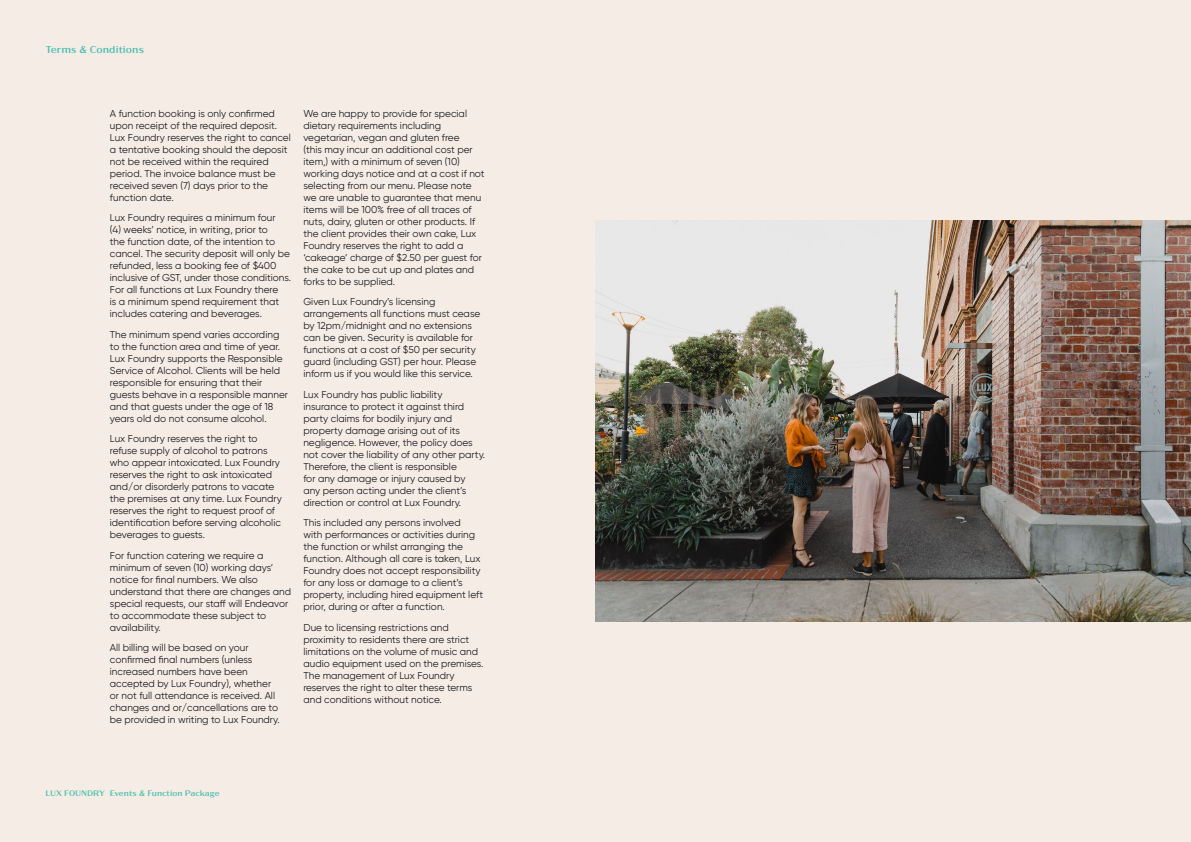
<style>
.page{position:relative;width:1191px;height:842px;background:#f4ece5}
.page>*{position:absolute;margin:0;border:0;box-sizing:border-box;transform-origin:0 0}
.t1{font:10px/12px "Gilroy";color:#211f21}
.t2{font:expanded 10px "Acme Gothic";color:#4cc0af}
.t3{font:expanded 8px "Acme Gothic";color:#4cc0af}
</style>
<div class="page">
<img style="left:595px;top:221px;width:596px;height:400px">
<p class="t2" style="left:45px;top:43px;width:100px">Terms &amp; Conditions</p>
<p class="t1" style="left:110px;top:107px;width:182px">A function booking is only confirmed upon receipt of the required deposit.<br>Lux Foundry reserves the right to cancel a tentative booking should the deposit not be received within the required period. The invoice balance must be received seven (7) days prior to the function date.</p>
<p class="t1" style="left:110px;top:212px;width:183px">Lux Foundry requires a minimum four<br>(4) weeks’ notice, in writing, prior to<br>the function date, of the intention to cancel. The security deposit will only be refunded, less a booking fee of $400 inclusive of GST, under those conditions.<br>For all functions at Lux Foundry there<br>is a minimum spend requirement that includes catering and beverages.</p>
<p class="t1" style="left:110px;top:328px;width:180px">The minimum spend varies according to the function area and time of year.<br>Lux Foundry supports the Responsible Service of Alcohol. Clients will be held responsible for ensuring that their guests behave in a responsible manner and that guests under the age of 18 years old do not consume alcohol.</p>
<p class="t1" style="left:110px;top:433px;width:173px">Lux Foundry reserves the right to refuse supply of alcohol to patrons who appear intoxicated. Lux Foundry reserves the right to ask intoxicated and/or disorderly patrons to vacate the premises at any time. Lux Foundry reserves the right to request proof of identification before serving alcoholic beverages to guests.</p>
<p class="t1" style="left:110px;top:549px;width:183px">For function catering we require a minimum of seven (10) working days’ notice for final numbers. We also understand that there are changes and special requests, our staff will Endeavor to accommodate these subject to availability.</p>
<p class="t1" style="left:110px;top:642px;width:171px">All billing will be based on your confirmed final numbers (unless increased numbers have been accepted by Lux Foundry), whether or not full attendance is received. All changes and or/cancellations are to be provided in writing to Lux Foundry.</p>
<p class="t1" style="left:303px;top:107px;width:183px">We are happy to provide for special dietary requirements including vegetarian, vegan and gluten free<br>(this may incur an additional cost per item,) with a minimum of seven (10) working days notice and at a cost if not selecting from our menu. Please note we are unable to guarantee that menu items will be 100% free of all traces of nuts, dairy, gluten or other products. If the client provides their own cake, Lux Foundry reserves the right to add a ‘cakeage’ charge of $2.50 per guest for the cake to be cut up and plates and forks to be supplied.</p>
<p class="t1" style="left:303px;top:296px;width:178px">Given Lux Foundry’s licensing arrangements all functions must cease by 12pm/midnight and no extensions can be given. Security is available for functions at a cost of $50 per security guard (including GST) per hour. Please inform us if you would like this service.</p>
<p class="t1" style="left:303px;top:388px;width:183px">Lux Foundry has public liability insurance to protect it against third party claims for bodily injury and property damage arising out of its negligence. However, the policy does not cover the liability of any other party.<br>Therefore, the client is responsible<br>for any damage or injury caused by<br>any person acting under the client’s direction or control at Lux Foundry.</p>
<p class="t1" style="left:303px;top:517px;width:181px">This included any persons involved<br>with performances or activities during the function or whilst arranging the function. Although all care is taken, Lux Foundry does not accept responsibility for any loss or damage to a client’s property, including hired equipment left prior, during or after a function.</p>
<p class="t1" style="left:303px;top:621px;width:182px">Due to licensing restrictions and proximity to residents there are strict limitations on the volume of music and audio equipment used on the premises.<br>The management of Lux Foundry reserves the right to alter these terms and conditions without notice.</p>
<p class="t3" style="left:45px;top:787px;width:176px">LUX FOUNDRY Events &amp; Function Package</p>
</div>
